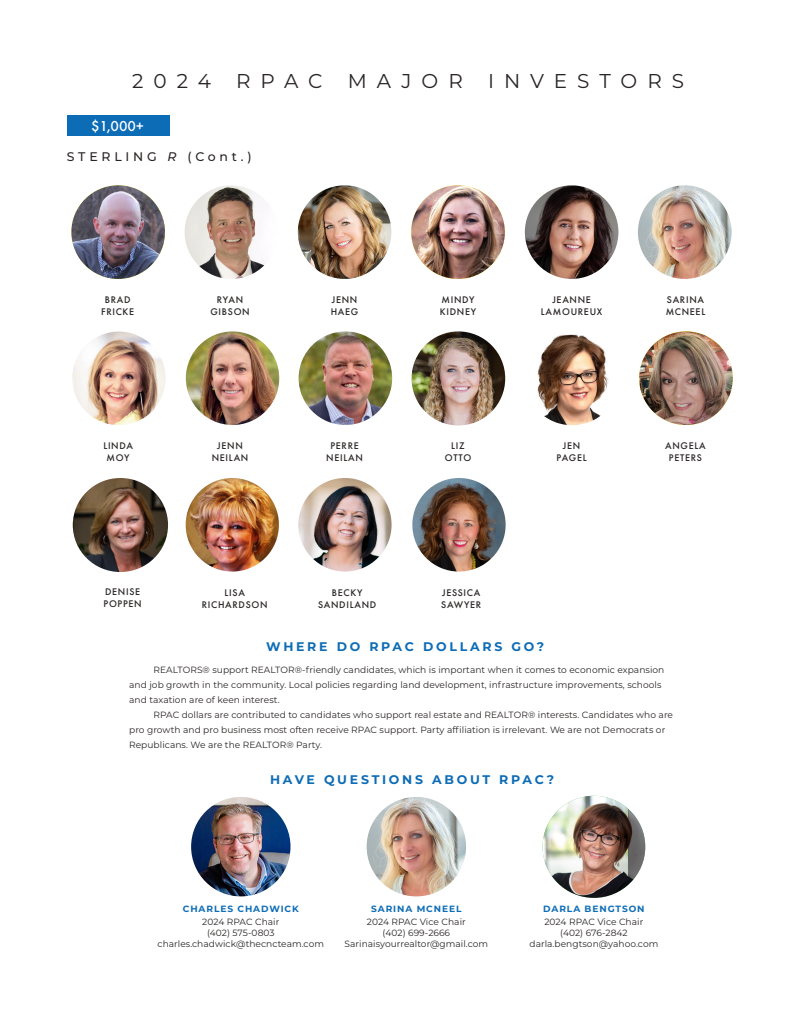
<style>
.page{position:relative;width:810px;height:1035px;background:#fff}
.page>*{position:absolute;margin:0;border:0;box-sizing:border-box;transform-origin:0 0}
.t1{font:20px "Montserrat";letter-spacing:.5em;color:#292524}
.t2{font:500 15px "Futura PT";color:#fff}
.t3{font:700 12.5px "Montserrat";letter-spacing:.22em;color:#0d6cb6}
.t4{font:500 12.5px "Montserrat";letter-spacing:.3em;color:#292524}
.t5{font:500 10px/12px "Futura PT";letter-spacing:.07em;color:#292524;text-align:center}
.t6{font:9px/15px "Montserrat";letter-spacing:.005em;color:#292524}
.t7{font:700 9px "Montserrat";letter-spacing:.1em;color:#0d6cb6}
.s1{font-style:italic}
</style>
<div class="page">
<img style="left:186px;top:478px;width:93px;height:94px;border-radius:47px">
<img style="left:298px;top:478px;width:94px;height:94px;border-radius:47px">
<img style="left:412px;top:478px;width:94px;height:94px;border-radius:47px">
<img style="left:73px;top:478px;width:95px;height:94px">
<img style="left:537px;top:334px;width:72px;height:91px">
<img style="left:412px;top:331px;width:93px;height:94px;border-radius:47px">
<img style="left:299px;top:331px;width:93px;height:94px;border-radius:47px">
<img style="left:186px;top:331px;width:93px;height:94px;border-radius:47px">
<img style="left:72px;top:332px;width:94px;height:93px;border-radius:47px">
<img style="left:638px;top:185px;width:94px;height:94px;border-radius:47px">
<img style="left:525px;top:185px;width:93px;height:94px;border-radius:46px">
<img style="left:298px;top:185px;width:93px;height:94px;border-radius:46px">
<img style="left:185px;top:185px;width:93px;height:94px;border-radius:47px">
<img style="left:411px;top:185px;width:94px;height:94px;border-radius:47px">
<img style="left:71px;top:185px;width:94px;height:94px;border-radius:47px">
<img style="left:639px;top:331px;width:94px;height:94px;border-radius:47px">
<img style="left:191px;top:797px;width:100px;height:99px;border-radius:50px">
<img style="left:367px;top:797px;width:99px;height:99px;border-radius:50px">
<img style="left:543px;top:796px;width:102px;height:102px;border-radius:51px">
<div style="left:68px;top:115px;width:102px;height:21px;background:#0d6cb6"></div>
<p class="t1" style="left:132px;top:67px;width:80px">2024</p>
<p class="t1" style="left:236px;top:67px;width:88px">RPAC</p>
<p class="t1" style="left:348px;top:67px;width:116px">MAJOR</p>
<p class="t1" style="left:488px;top:67px;width:198px">INVESTORS</p>
<p class="t2" style="left:91px;top:117px;width:54px">$1,000+</p>
<p class="t4" style="left:67px;top:148px;width:186px">STERLING <span class="s1">R</span> (Cont.)</p>
<p class="t5" style="left:101px;top:293px;width:35px">BRAD<br>FRICKE</p>
<p class="t5" style="left:210px;top:293px;width:41px">RYAN<br>GIBSON</p>
<p class="t5" style="left:332px;top:293px;width:27px">JENN</p>
<p class="t5" style="left:331px;top:305px;width:29px">HAEG</p>
<p class="t5" style="left:440px;top:293px;width:38px;text-align:left">MINDY<br>KIDNEY</p>
<p class="t5" style="left:552px;top:293px;width:40px">JEANNE</p>
<p class="t5" style="left:541px;top:305px;width:63px">LAMOUREUX</p>
<p class="t5" style="left:667px;top:293px;width:39px">SARINA</p>
<p class="t5" style="left:666px;top:305px;width:41px">MCNEEL</p>
<p class="t5" style="left:103px;top:440px;width:31px">LINDA</p>
<p class="t5" style="left:107px;top:452px;width:25px">MOY</p>
<p class="t5" style="left:217px;top:440px;width:27px">JENN</p>
<p class="t5" style="left:212px;top:452px;width:38px">NEILAN</p>
<p class="t5" style="left:330px;top:440px;width:30px">PERRE</p>
<p class="t5" style="left:326px;top:452px;width:38px">NEILAN</p>
<p class="t5" style="left:451px;top:440px;width:15px">LIZ</p>
<p class="t5" style="left:445px;top:452px;width:28px">OTTO</p>
<p class="t5" style="left:563px;top:440px;width:19px">JEN</p>
<p class="t5" style="left:557px;top:452px;width:32px">PAGEL</p>
<p class="t5" style="left:665px;top:439px;width:42px">ANGELA<br>PETERS</p>
<p class="t5" style="left:105px;top:586px;width:37px">DENISE</p>
<p class="t5" style="left:104px;top:598px;width:40px">POPPEN</p>
<p class="t5" style="left:225px;top:587px;width:22px">LISA</p>
<p class="t5" style="left:202px;top:599px;width:67px">RICHARDSON</p>
<p class="t5" style="left:332px;top:587px;width:32px">BECKY</p>
<p class="t5" style="left:318px;top:599px;width:60px">SANDILAND</p>
<p class="t5" style="left:441px;top:587px;width:42px;text-align:left">JESSICA<br>SAWYER</p>
<p class="t3" style="left:266px;top:637px;width:279px">WHERE DO RPAC DOLLARS GO?</p>
<p class="t6" style="left:129px;top:662px;width:537px;text-indent:24px">REALTORS® support REALTOR®-friendly candidates, which is important when it comes to economic expansion and job growth in the community. Local policies regarding land development, infrastructure improvements, schools and taxation are of keen interest.</p>
<p class="t6" style="left:129px;top:707px;width:545px;text-indent:24px">RPAC dollars are contributed to candidates who support real estate and REALTOR® interests. Candidates who are pro growth and pro business most often receive RPAC support. Party affiliation is irrelevant. We are not Democrats or<br>Republicans. We are the REALTOR® Party.</p>
<p class="t3" style="left:270px;top:771px;width:286px">HAVE QUESTIONS ABOUT RPAC?</p>
<p class="t7" style="left:183px;top:902px;width:117px">CHARLES CHADWICK</p>
<p class="t7" style="left:371px;top:902px;width:92px">SARINA MCNEEL</p>
<p class="t7" style="left:543px;top:902px;width:103px">DARLA BENGTSON</p>
<p class="t6" style="left:202px;top:914px;width:79px">2024 RPAC Chair</p>
<p class="t6" style="left:207px;top:925px;width:69px">(402) 575-0803</p>
<p class="t6" style="left:158px;top:936px;width:168px">charles.chadwick@thecncteam.com</p>
<p class="t6" style="left:367px;top:914px;width:100px">2024 RPAC Vice Chair</p>
<p class="t6" style="left:383px;top:925px;width:69px">(402) 699-2666</p>
<p class="t6" style="left:345px;top:936px;width:145px">Sarinaisyourrealtor@gmail.com</p>
<p class="t6" style="left:544px;top:914px;width:100px">2024 RPAC Vice Chair</p>
<p class="t6" style="left:560px;top:925px;width:69px">(402) 676-2842</p>
<p class="t6" style="left:529px;top:936px;width:130px">darla.bengtson@yahoo.com</p>
</div>
